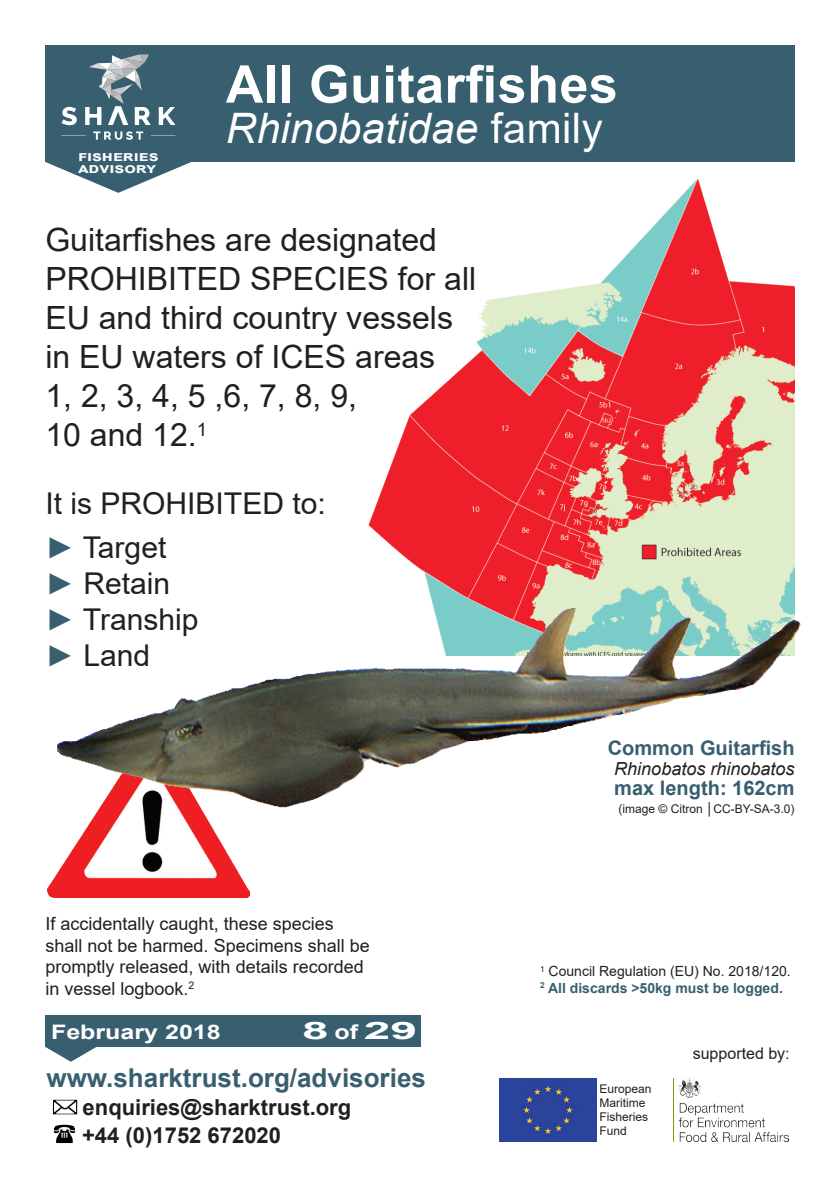
<style>
.page{position:relative;width:840px;height:1191px;background:#fff}
.page>*{position:absolute;margin:0;border:0;box-sizing:border-box;transform-origin:0 0}
.t1{font:700 52px "Arial";letter-spacing:.01em;color:#fff}
.t2{font:italic 42px "Arial";letter-spacing:.01em;color:#fff}
.t3{font:32px/39px "Arial";color:#231f20}
.t4{font:30px/36px "Arial";color:#231f20}
.t5{font:700 26px "Arial";color:#375f70}
.t6{font:700 24px "Arial";color:#fff;scale:2 1}
.t7{font:700 22px/28px "Arial";color:#231f20}
.t8{font:700 20px "Arial";color:#375f70}
.t9{font:700 20px "Arial";color:#fff;scale:1.25 1}
.t10{font:18px/21.6px "Arial";color:#231f20}
.t11{font:italic 18px "Arial";color:#231f20}
.t12{font:16px "Arial";color:#231f20}
.t13{font:14px/16.8px "Arial";color:#231f20}
.t14{font:700 14px/12px "Arial";color:#fff;scale:1.25 1}
.t15{font:12px/14px "Arial";color:#231f20}
.s1{font-style:normal}
.s2{color:#375f70}
.s3{font-size:20px}
.s4{font-weight:700;color:#375f70}
</style>
<div class="page">
<div style="left:45px;top:45px;width:749px;height:117px;background:#375f70"></div>
<svg style="left:45px;top:162px;width:146px;height:31px"></svg>
<img style="left:673px;top:1078px;width:115px;height:63px">
<svg style="left:45px;top:1047px;width:51px;height:14px"></svg>
<svg style="left:93px;top:131px;width:50px;height:9px"></svg>
<svg style="left:61px;top:135px;width:25px;height:1px"></svg>
<svg style="left:151px;top:135px;width:24px;height:1px"></svg>
<svg style="left:61px;top:107px;width:16px;height:18px"></svg>
<svg style="left:159px;top:107px;width:16px;height:18px"></svg>
<svg style="left:85px;top:54px;width:66px;height:71px"></svg>
<img style="left:48px;top:841px;width:202px;height:56px">
<div style="left:45px;top:1015px;width:375px;height:32px;background:#375f70"></div>
<img style="left:53px;top:1124px;width:23px;height:20px">
<img style="left:52px;top:1099px;width:25px;height:15px">
<img style="left:369px;top:178px;width:425px;height:404px">
<img style="left:57px;top:582px;width:744px;height:259px">
<div style="left:499px;top:1078px;width:97px;height:63px;background:#2a439b"></div>
<p class="t14" style="left:78px;top:150px;width:66px">fisheries advisory</p>
<h1 class="t1" style="left:226px;top:48px;width:393px">All Guitarfishes</h1>
<h2 class="t2" style="left:226px;top:101px;width:378px">Rhinobatidae <span class="s1">family</span></h2>
<p class="t3" style="left:45px;top:220px;width:432px">Guitarfishes are designated<br>PROHIBITED SPECIES for all<br>EU and third country vessels in EU waters of ICES areas<br>1, 2, 3, 4, 5 ,6, 7, 8, 9,<br>10 and 12.<sup>1</sup></p>
<p class="t4" style="left:45px;top:481px;width:282px;line-height:44px">It is PROHIBITED to: <span class="s2">►</span> Target</p>
<p class="t4" style="left:45px;top:565px;width:155px"><span class="s2">►</span> Retain <span class="s2">►</span> Tranship <span class="s2">►</span> Land</p>
<p class="t10" style="left:45px;top:912px;width:326px">If accidentally caught, these species shall not be harmed. Specimens shall be promptly released, with details recorded in vessel logbook.<sup>2</sup></p>
<p class="t9" style="left:51px;top:1017px;width:137px">February 2018</p>
<p class="t6" style="left:302px;top:1013px;width:59px">8<span class="s3">of</span>29</p>
<p class="t5" style="left:46px;top:1059px;width:381px">www.sharktrust.org/advisories</p>
<p class="t7" style="left:82px;top:1093px;width:270px">enquiries@sharktrust.org +44 (0)1752 672020</p>
<p class="t8" style="left:607px;top:734px;width:188px">Common Guitarfish</p>
<p class="t11" style="left:614px;top:757px;width:182px">Rhinobatos rhinobatos</p>
<p class="t8" style="left:614px;top:774px;width:182px">max length: 162cm</p>
<p class="t15" style="left:618px;top:802px;width:177px">(image © Citron │CC-BY-SA-3.0)</p>
<p class="t13" style="left:540px;top:962px;width:252px"><sup>1</sup> Council Regulation (EU) No. 2018/120.<br><sup>2</sup> <span class="s4">All discards &gt;50kg must be logged.</span></p>
<p class="t15" style="left:599px;top:1082px;width:54px">European<br>Maritime<br>Fisheries<br>Fund</p>
<p class="t12" style="left:692px;top:1042px;width:98px">supported by:</p>
</div>
